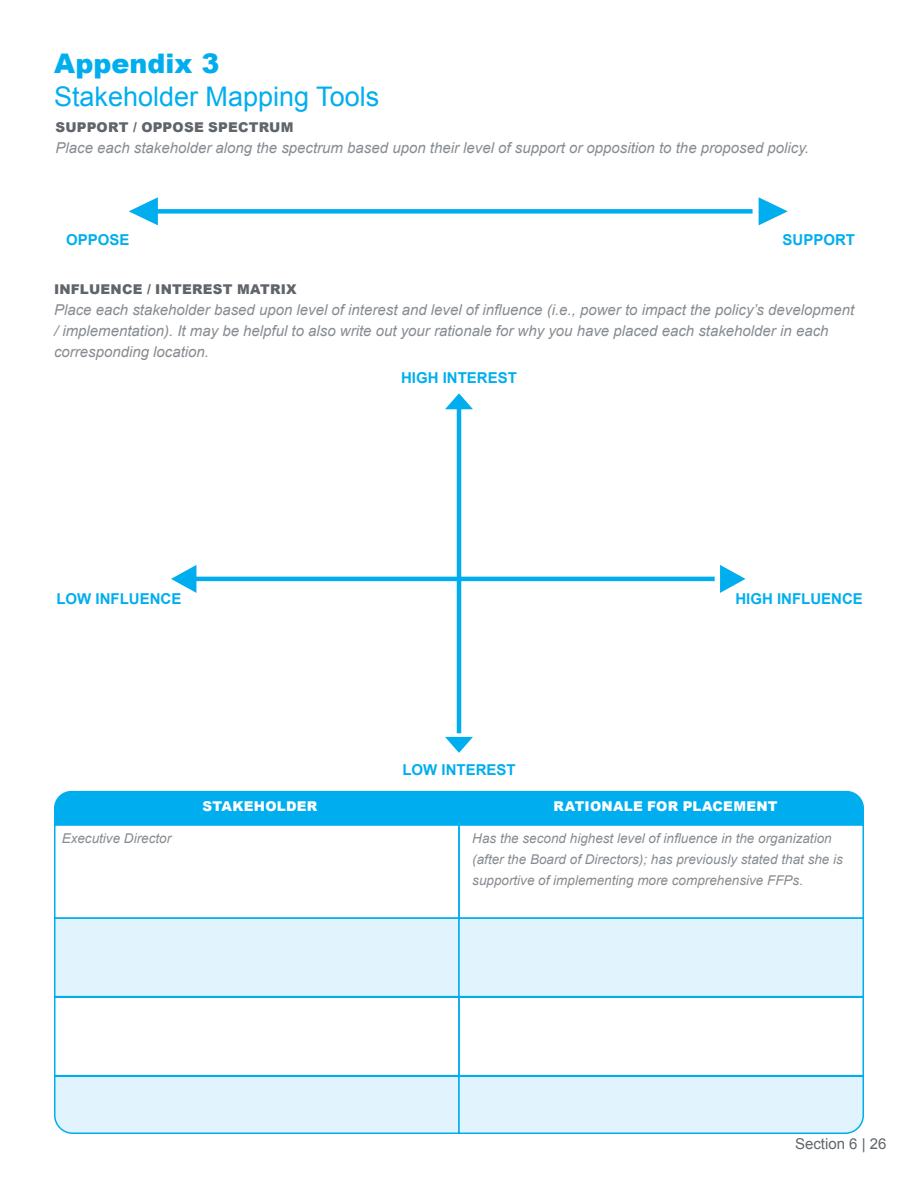
<style>
.page{position:relative;width:918px;height:1188px;background:#fff}
.page>*{position:absolute;margin:0;border:0;box-sizing:border-box;transform-origin:0 0}
.t1{font:27px "Arial";color:#00aeef}
.t2{font:900 27px "Arial";color:#00aeef}
.t3{font:italic 15px/21px "Arial";color:#878c91}
.t4{font:700 15px "Arial";color:#00aeef}
.t5{font:15px "Arial";color:#60656b}
.t6{font:italic 13.5px/21px "Arial";color:#878c91}
.t7{font:900 13.5px "Arial";letter-spacing:.015em;color:#60656b}
.t8{font:900 13.5px "Arial";letter-spacing:.02em;color:#fff}
</style>
<div class="page">
<hr style="left:457px;top:406px;width:4px;height:327px;background:#00aeef">
<svg style="left:445px;top:393px;width:28px;height:16px"></svg>
<svg style="left:445px;top:737px;width:28px;height:16px"></svg>
<hr style="left:191px;top:577px;width:524px;height:4px;background:#00aeef">
<svg style="left:171px;top:565px;width:25px;height:28px"></svg>
<svg style="left:720px;top:565px;width:26px;height:28px"></svg>
<div style="left:151px;top:209px;width:602px;height:5px;background:#00aeef"></div>
<svg style="left:129px;top:197px;width:29px;height:28px"></svg>
<svg style="left:759px;top:197px;width:29px;height:28px"></svg>
<div style="left:54px;top:790px;width:810px;height:36px;background:#00aeef"></div>
<div style="left:458px;top:824px;width:406px;height:95px;border:2px solid #00aeef"></div>
<div style="left:54px;top:917px;width:406px;height:80px;background:#e1f4fd;border:2px solid #00aeef"></div>
<div style="left:458px;top:917px;width:406px;height:80px;background:#e1f4fd;border:2px solid #00aeef"></div>
<div style="left:54px;top:997px;width:406px;height:79px;border:2px solid #00aeef"></div>
<div style="left:458px;top:997px;width:406px;height:79px;border:2px solid #00aeef"></div>
<svg style="left:54px;top:1075px;width:810px;height:59px;background:#d2effc"></svg>
<h1 class="t2" style="left:54px;top:44px;width:167px">Appendix 3</h1>
<h1 class="t1" style="left:54px;top:79px;width:327px">Stakeholder Mapping Tools</h1>
<p class="t7" style="left:56px;top:117px;width:240px">SUPPORT / OPPOSE SPECTRUM</p>
<p class="t3" style="left:56px;top:138px;width:755px">Place each stakeholder along the spectrum based upon their level of support or opposition to the proposed policy.</p>
<p class="t4" style="left:66px;top:230px;width:65px">OPPOSE</p>
<p class="t4" style="left:783px;top:230px;width:74px">SUPPORT</p>
<p class="t7" style="left:54px;top:279px;width:244px">INFLUENCE / INTEREST MATRIX</p>
<p class="t3" style="left:54px;top:300px;width:802px">Place each stakeholder based upon level of interest and level of influence (i.e., power to impact the policy’s development / implementation). It may be helpful to also write out your rationale for why you have placed each stakeholder in each corresponding location.</p>
<p class="t4" style="left:401px;top:367px;width:117px">HIGH INTEREST</p>
<p class="t4" style="left:56px;top:589px;width:126px">LOW INFLUENCE</p>
<p class="t4" style="left:735px;top:589px;width:129px">HIGH INFLUENCE</p>
<p class="t4" style="left:402px;top:760px;width:115px">LOW INTEREST</p>
<p class="t8" style="left:202px;top:796px;width:116px">STAKEHOLDER</p>
<p class="t8" style="left:554px;top:796px;width:225px">RATIONALE FOR PLACEMENT</p>
<p class="t6" style="left:62px;top:828px;width:111px">Executive Director</p>
<p class="t6" style="left:472px;top:828px;width:372px">Has the second highest level of influence in the organization (after the Board of Directors); has previously stated that she is supportive of implementing more comprehensive FFPs.</p>
<p class="t5" style="left:795px;top:1134px;width:93px">Section 6 | 26</p>
</div>
